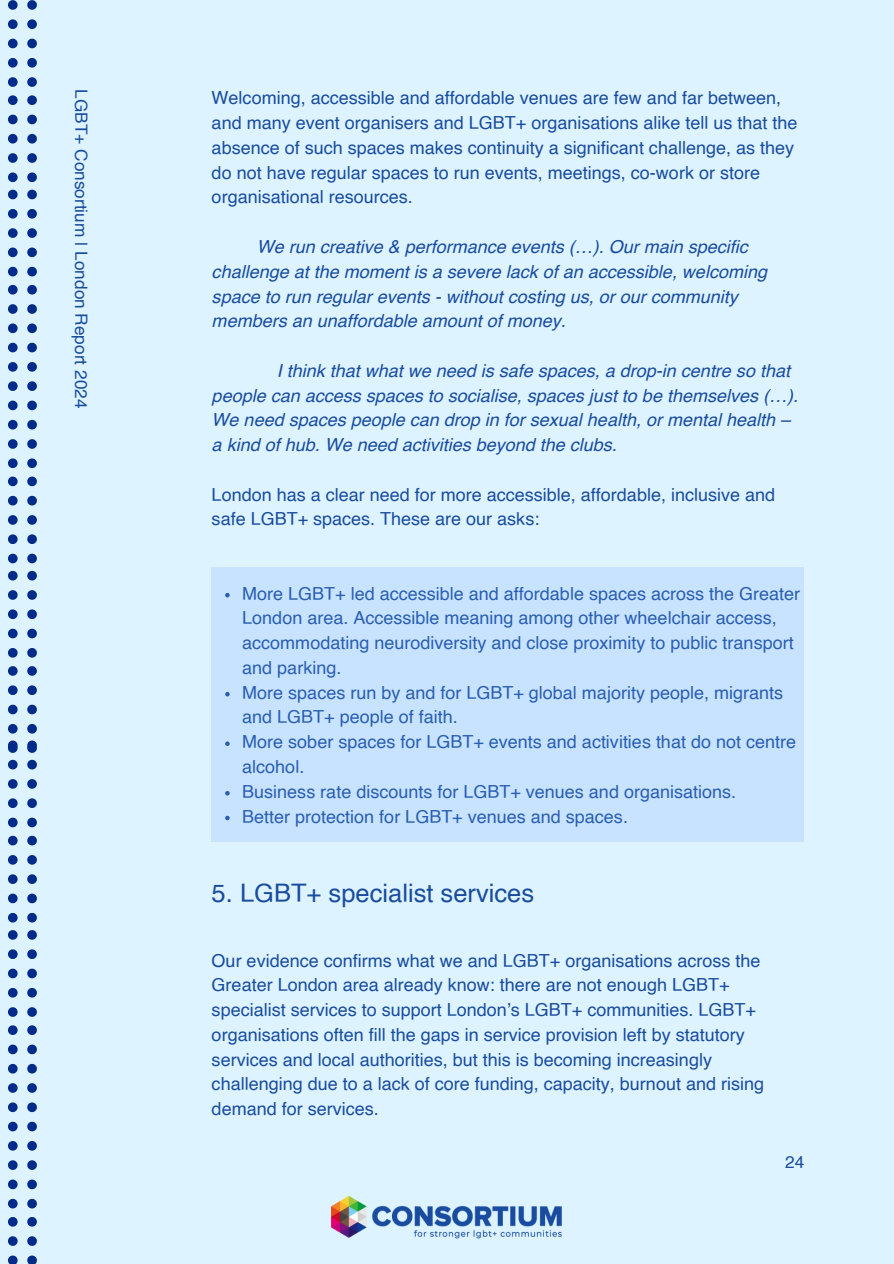
<style>
.page{position:relative;width:894px;height:1264px;background:#fff}
.page>*{position:absolute;margin:0;border:0;box-sizing:border-box;transform-origin:0 0}
.t1{font:25.5px "Helvetica";color:#194c9f}
.t2{font:18px/24.8px "Helvetica";color:#194c9f}
.t3{font:italic 18px/24.8px "Helvetica";color:#194c9f}
.t4{font:17.25px "Helvetica";color:#194c9f}
</style>
<div class="page">
<div style="left:0;top:0;width:893px;height:1263px;background:#ddf3ff"></div>
<div style="left:211px;top:567px;width:592px;height:275px;background:#c7e3ff"></div>
<img style="left:331px;top:1196px;width:231px;height:43px">
<svg style="left:8px;top:0;width:10px;height:10px"></svg>
<svg style="left:8px;top:19px;width:10px;height:10px"></svg>
<svg style="left:8px;top:39px;width:10px;height:9px"></svg>
<svg style="left:8px;top:58px;width:10px;height:10px"></svg>
<svg style="left:8px;top:77px;width:10px;height:10px"></svg>
<svg style="left:27px;top:0;width:10px;height:10px"></svg>
<svg style="left:27px;top:19px;width:10px;height:10px"></svg>
<svg style="left:27px;top:39px;width:10px;height:9px"></svg>
<svg style="left:27px;top:58px;width:10px;height:10px"></svg>
<svg style="left:27px;top:77px;width:10px;height:10px"></svg>
<svg style="left:8px;top:95px;width:10px;height:10px"></svg>
<svg style="left:8px;top:115px;width:10px;height:9px"></svg>
<svg style="left:8px;top:134px;width:10px;height:9px"></svg>
<svg style="left:8px;top:153px;width:10px;height:10px"></svg>
<svg style="left:8px;top:172px;width:10px;height:10px"></svg>
<svg style="left:27px;top:95px;width:10px;height:10px"></svg>
<svg style="left:27px;top:115px;width:10px;height:9px"></svg>
<svg style="left:27px;top:134px;width:10px;height:9px"></svg>
<svg style="left:27px;top:153px;width:10px;height:10px"></svg>
<svg style="left:27px;top:172px;width:10px;height:10px"></svg>
<svg style="left:8px;top:190px;width:10px;height:9px"></svg>
<svg style="left:8px;top:209px;width:10px;height:9px"></svg>
<svg style="left:8px;top:228px;width:10px;height:10px"></svg>
<svg style="left:8px;top:247px;width:10px;height:10px"></svg>
<svg style="left:8px;top:267px;width:10px;height:9px"></svg>
<svg style="left:27px;top:190px;width:10px;height:9px"></svg>
<svg style="left:27px;top:209px;width:10px;height:9px"></svg>
<svg style="left:27px;top:228px;width:10px;height:10px"></svg>
<svg style="left:27px;top:247px;width:10px;height:10px"></svg>
<svg style="left:27px;top:267px;width:10px;height:9px"></svg>
<svg style="left:8px;top:285px;width:10px;height:9px"></svg>
<svg style="left:8px;top:304px;width:10px;height:10px"></svg>
<svg style="left:8px;top:323px;width:10px;height:10px"></svg>
<svg style="left:8px;top:343px;width:10px;height:9px"></svg>
<svg style="left:8px;top:362px;width:10px;height:10px"></svg>
<svg style="left:27px;top:285px;width:10px;height:9px"></svg>
<svg style="left:27px;top:304px;width:10px;height:10px"></svg>
<svg style="left:27px;top:323px;width:10px;height:10px"></svg>
<svg style="left:27px;top:343px;width:10px;height:9px"></svg>
<svg style="left:27px;top:362px;width:10px;height:10px"></svg>
<svg style="left:8px;top:381px;width:10px;height:10px"></svg>
<svg style="left:8px;top:400px;width:10px;height:10px"></svg>
<svg style="left:8px;top:420px;width:10px;height:9px"></svg>
<svg style="left:8px;top:439px;width:10px;height:10px"></svg>
<svg style="left:8px;top:458px;width:10px;height:10px"></svg>
<svg style="left:27px;top:381px;width:10px;height:10px"></svg>
<svg style="left:27px;top:400px;width:10px;height:10px"></svg>
<svg style="left:27px;top:420px;width:10px;height:9px"></svg>
<svg style="left:27px;top:439px;width:10px;height:10px"></svg>
<svg style="left:27px;top:458px;width:10px;height:10px"></svg>
<svg style="left:8px;top:476px;width:10px;height:10px"></svg>
<svg style="left:8px;top:496px;width:10px;height:9px"></svg>
<svg style="left:8px;top:515px;width:10px;height:10px"></svg>
<svg style="left:8px;top:534px;width:10px;height:10px"></svg>
<svg style="left:8px;top:553px;width:10px;height:10px"></svg>
<svg style="left:27px;top:476px;width:10px;height:10px"></svg>
<svg style="left:27px;top:496px;width:10px;height:9px"></svg>
<svg style="left:27px;top:515px;width:10px;height:9px"></svg>
<svg style="left:27px;top:534px;width:10px;height:10px"></svg>
<svg style="left:27px;top:553px;width:10px;height:10px"></svg>
<svg style="left:8px;top:571px;width:10px;height:9px"></svg>
<svg style="left:8px;top:590px;width:10px;height:9px"></svg>
<svg style="left:8px;top:609px;width:10px;height:10px"></svg>
<svg style="left:8px;top:628px;width:10px;height:10px"></svg>
<svg style="left:8px;top:648px;width:10px;height:9px"></svg>
<svg style="left:27px;top:571px;width:10px;height:9px"></svg>
<svg style="left:27px;top:590px;width:10px;height:9px"></svg>
<svg style="left:27px;top:609px;width:10px;height:10px"></svg>
<svg style="left:27px;top:628px;width:10px;height:10px"></svg>
<svg style="left:27px;top:648px;width:10px;height:9px"></svg>
<svg style="left:8px;top:666px;width:10px;height:9px"></svg>
<svg style="left:8px;top:685px;width:10px;height:10px"></svg>
<svg style="left:8px;top:704px;width:10px;height:10px"></svg>
<svg style="left:8px;top:724px;width:10px;height:9px"></svg>
<svg style="left:27px;top:666px;width:10px;height:9px"></svg>
<svg style="left:27px;top:685px;width:10px;height:10px"></svg>
<svg style="left:27px;top:704px;width:10px;height:10px"></svg>
<svg style="left:27px;top:724px;width:10px;height:9px"></svg>
<svg style="left:8px;top:740px;width:10px;height:13px"></svg>
<svg style="left:8px;top:759px;width:10px;height:10px"></svg>
<svg style="left:8px;top:779px;width:10px;height:9px"></svg>
<svg style="left:8px;top:798px;width:10px;height:10px"></svg>
<svg style="left:8px;top:817px;width:10px;height:10px"></svg>
<svg style="left:27px;top:740px;width:10px;height:13px"></svg>
<svg style="left:27px;top:759px;width:10px;height:10px"></svg>
<svg style="left:27px;top:779px;width:10px;height:9px"></svg>
<svg style="left:27px;top:798px;width:10px;height:10px"></svg>
<svg style="left:27px;top:817px;width:10px;height:10px"></svg>
<svg style="left:8px;top:835px;width:10px;height:10px"></svg>
<svg style="left:8px;top:855px;width:10px;height:9px"></svg>
<svg style="left:8px;top:874px;width:10px;height:10px"></svg>
<svg style="left:8px;top:893px;width:10px;height:10px"></svg>
<svg style="left:8px;top:912px;width:10px;height:10px"></svg>
<svg style="left:27px;top:835px;width:10px;height:10px"></svg>
<svg style="left:27px;top:855px;width:10px;height:9px"></svg>
<svg style="left:27px;top:874px;width:10px;height:10px"></svg>
<svg style="left:27px;top:893px;width:10px;height:10px"></svg>
<svg style="left:27px;top:912px;width:10px;height:10px"></svg>
<svg style="left:8px;top:930px;width:10px;height:9px"></svg>
<svg style="left:8px;top:949px;width:10px;height:10px"></svg>
<svg style="left:8px;top:968px;width:10px;height:10px"></svg>
<svg style="left:8px;top:988px;width:10px;height:9px"></svg>
<svg style="left:8px;top:1007px;width:10px;height:9px"></svg>
<svg style="left:27px;top:930px;width:10px;height:9px"></svg>
<svg style="left:27px;top:949px;width:10px;height:10px"></svg>
<svg style="left:27px;top:968px;width:10px;height:10px"></svg>
<svg style="left:27px;top:988px;width:10px;height:9px"></svg>
<svg style="left:27px;top:1007px;width:10px;height:9px"></svg>
<svg style="left:8px;top:1025px;width:10px;height:9px"></svg>
<svg style="left:8px;top:1044px;width:10px;height:10px"></svg>
<svg style="left:8px;top:1063px;width:10px;height:10px"></svg>
<svg style="left:8px;top:1083px;width:10px;height:9px"></svg>
<svg style="left:8px;top:1102px;width:10px;height:10px"></svg>
<svg style="left:27px;top:1025px;width:10px;height:9px"></svg>
<svg style="left:27px;top:1044px;width:10px;height:10px"></svg>
<svg style="left:27px;top:1063px;width:10px;height:10px"></svg>
<svg style="left:27px;top:1083px;width:10px;height:9px"></svg>
<svg style="left:27px;top:1102px;width:10px;height:10px"></svg>
<svg style="left:8px;top:1121px;width:10px;height:10px"></svg>
<svg style="left:8px;top:1141px;width:10px;height:9px"></svg>
<svg style="left:8px;top:1160px;width:10px;height:9px"></svg>
<svg style="left:8px;top:1179px;width:10px;height:10px"></svg>
<svg style="left:8px;top:1198px;width:10px;height:10px"></svg>
<svg style="left:27px;top:1121px;width:10px;height:10px"></svg>
<svg style="left:27px;top:1141px;width:10px;height:9px"></svg>
<svg style="left:27px;top:1160px;width:10px;height:9px"></svg>
<svg style="left:27px;top:1179px;width:10px;height:10px"></svg>
<svg style="left:27px;top:1198px;width:10px;height:10px"></svg>
<svg style="left:8px;top:1217px;width:10px;height:9px"></svg>
<svg style="left:8px;top:1236px;width:10px;height:9px"></svg>
<svg style="left:8px;top:1255px;width:10px;height:8px"></svg>
<svg style="left:27px;top:1217px;width:10px;height:9px"></svg>
<svg style="left:27px;top:1236px;width:10px;height:9px"></svg>
<svg style="left:27px;top:1255px;width:10px;height:8px"></svg>
<h1 class="t4" style="left:89px;top:89px;width:320px;rotate:90deg">LGBT+ Consortium | London Report 2024</h1>
<p class="t2" style="left:211px;top:87px;width:587px">Welcoming, accessible and affordable venues are few and far between, and many event organisers and LGBT+ organisations alike tell us that the absence of such spaces makes continuity a significant challenge, as they do not have regular spaces to run events, meetings, co-work or store organisational resources.</p>
<p class="t3" style="left:211px;top:236px;width:556px;text-indent:45px">We run creative &amp; performance events (…). Our main specific challenge at the moment is a severe lack of an accessible, welcoming space to run regular events - without costing us, or our community members an unaffordable amount of money.</p>
<p class="t3" style="left:211px;top:359px;width:587px;text-indent:65px">I think that what we need is safe spaces, a drop-in centre so that people can access spaces to socialise, spaces just to be themselves (…).<br>We need spaces people can drop in for sexual health, or mental health – a kind of hub. We need activities beyond the clubs.</p>
<p class="t2" style="left:211px;top:483px;width:565px">London has a clear need for more accessible, affordable, inclusive and safe LGBT+ spaces. These are our asks:</p>
<p class="t2" style="left:242px;top:582px;width:559px">More LGBT+ led accessible and affordable spaces across the Greater London area. Accessible meaning among other wheelchair access, accommodating neurodiversity and close proximity to public transport and parking.</p>
<p class="t2" style="left:242px;top:681px;width:542px">More spaces run by and for LGBT+ global majority people, migrants and LGBT+ people of faith.</p>
<p class="t2" style="left:242px;top:731px;width:555px">More sober spaces for LGBT+ events and activities that do not centre alcohol.</p>
<p class="t2" style="left:242px;top:780px;width:495px">Business rate discounts for LGBT+ venues and organisations.</p>
<p class="t2" style="left:242px;top:805px;width:387px">Better protection for LGBT+ venues and spaces.</p>
<p class="t1" style="left:211px;top:882px;width:324px">5. LGBT+ specialist services</p>
<p class="t2" style="left:211px;top:949px;width:553px">Our evidence confirms what we and LGBT+ organisations across the Greater London area already know: there are not enough LGBT+ specialist services to support London’s LGBT+ communities. LGBT+ organisations often fill the gaps in service provision left by statutory services and local authorities, but this is becoming increasingly challenging due to a lack of core funding, capacity, burnout and rising demand for services.</p>
<p class="t4" style="left:784px;top:1154px;width:21px">24</p>
</div>
